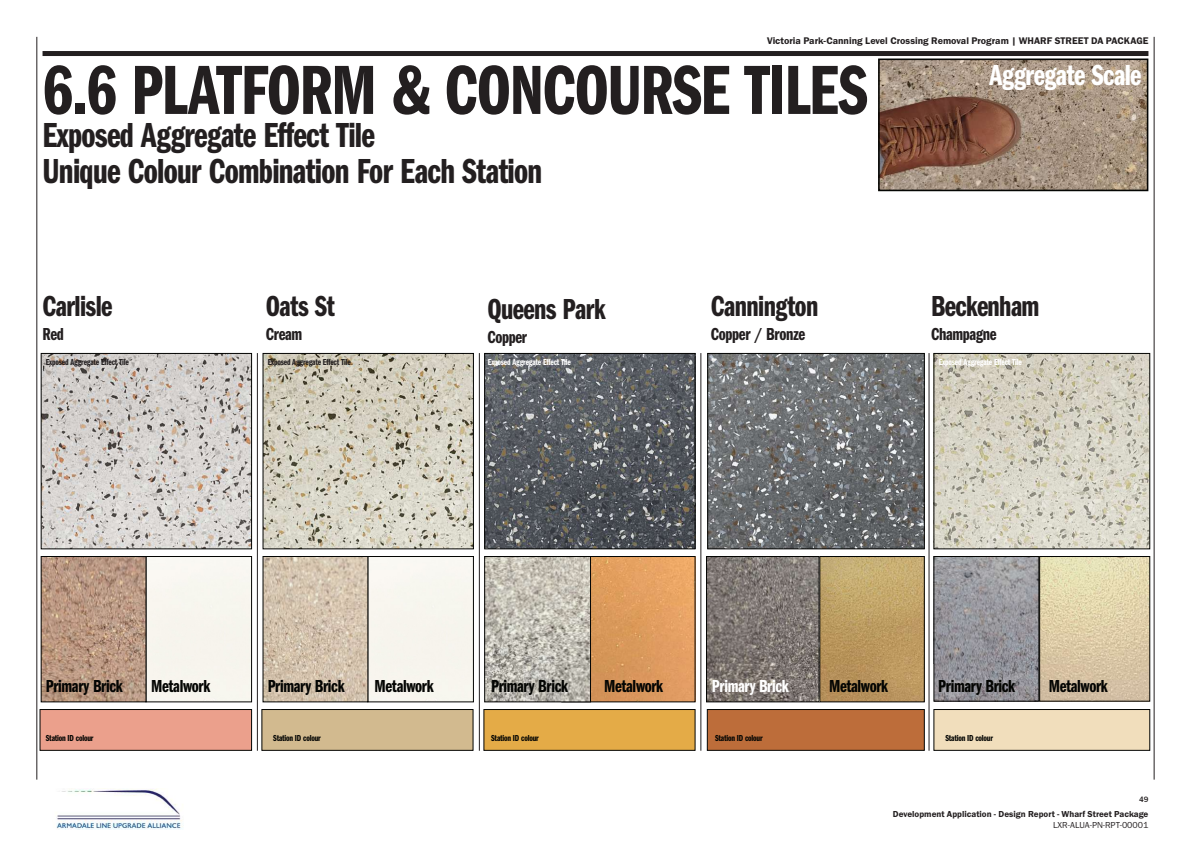
<style>
.page{position:relative;width:1191px;height:842px;background:#fff}
.page>*{position:absolute;margin:0;border:0;box-sizing:border-box;transform-origin:0 0}
.t1{font:72px "Franklin Gothic URW Com Dem";letter-spacing:-.02em;color:#231f20}
.t2{font:36px/36px "Franklin Gothic URW Com Dem";letter-spacing:-.02em;color:#231f20}
.t3{font:30px "Franklin Gothic URW Com Dem";letter-spacing:-.02em;color:#231f20}
.t4{font:30px "Franklin Gothic URW Com Dem";letter-spacing:-.015em;color:#fff}
.t5{font:18px "Franklin Gothic URW Com Dem";letter-spacing:-.02em;color:#040503}
.t6{font:18px "Franklin Gothic URW Com Dem";letter-spacing:-.02em;color:#231f20}
.t7{font:18px "Franklin Gothic URW Com Dem";letter-spacing:-.02em;color:#fff}
.t8{font:10px "Franklin Gothic URW Dem";color:#231f20}
.t9{font:9px "Franklin Gothic URW Com Dem";letter-spacing:-.02em;color:#040503}
.t10{font:9px "Franklin Gothic URW Dem";color:#231f20}
.t11{font:9px "Franklin Gothic URW Com Dem";letter-spacing:-.02em;color:#231f20}
.t12{font:9px "Franklin Gothic URW Com Dem";letter-spacing:-.02em;color:#fff}
.t13{font:9px "Franklin Gothic URW Boo";color:#231f20}
.t14{font:500 8px "Franklin Gothic URW";color:#231f20}
</style>
<div class="page">
<img style="left:265px;top:558px;width:207px;height:142px">
<div style="left:367px;top:556px;width:107px;height:146px;border:1px solid #040503"></div>
<img style="left:708px;top:558px;width:214px;height:142px">
<div style="left:819px;top:556px;width:105px;height:146px;border:1px solid #040503"></div>
<img style="left:591px;top:558px;width:102px;height:142px">
<img style="left:935px;top:558px;width:213px;height:141px">
<div style="left:1039px;top:556px;width:111px;height:145px;border:1px solid #040503"></div>
<img style="left:43px;top:558px;width:207px;height:142px">
<div style="left:146px;top:556px;width:106px;height:146px;border:1px solid #040503"></div>
<div style="left:40px;top:709px;width:212px;height:42px;background:#eba08c;border:1px solid #040503"></div>
<div style="left:261px;top:709px;width:212px;height:42px;background:#d2ba8f;border:1px solid #040503"></div>
<div style="left:483px;top:709px;width:212px;height:42px;background:#e4ab47;border:1px solid #040503"></div>
<div style="left:707px;top:709px;width:217px;height:42px;background:#bd6d3a;border:1px solid #040503"></div>
<div style="left:933px;top:709px;width:217px;height:42px;background:#f1debc;border:1px solid #040503"></div>
<hr style="left:479px;top:353px;width:1px;height:398px;background:#231f20">
<hr style="left:257px;top:353px;width:1px;height:398px;background:#231f20">
<hr style="left:700px;top:353px;width:1px;height:398px;background:#231f20">
<hr style="left:928px;top:353px;width:1px;height:398px;background:#231f20">
<hr style="left:37px;top:37px;width:1px;height:743px;background:#231f20">
<hr style="left:1153px;top:37px;width:1px;height:743px;background:#231f20">
<div style="left:43px;top:51px;width:1105px;height:5px;background:#231f20"></div>
<img style="left:43px;top:355px;width:207px;height:192px">
<div style="left:41px;top:353px;width:211px;height:196px;border:1px solid #040503"></div>
<div style="left:41px;top:556px;width:105px;height:146px;border:1px solid #040503"></div>
<img style="left:881px;top:62px;width:264px;height:126px">
<div style="left:878px;top:59px;width:270px;height:132px;border:2px solid #040503"></div>
<img style="left:265px;top:355px;width:207px;height:192px">
<div style="left:263px;top:353px;width:211px;height:196px;border:1px solid #040503"></div>
<img style="left:486px;top:355px;width:207px;height:192px">
<div style="left:484px;top:353px;width:211px;height:196px;border:1px solid #040503"></div>
<img style="left:935px;top:355px;width:213px;height:192px">
<div style="left:933px;top:353px;width:217px;height:196px;border:1px solid #040503"></div>
<img style="left:486px;top:558px;width:103px;height:142px">
<div style="left:484px;top:556px;width:107px;height:146px;border:1px solid #040503"></div>
<div style="left:706px;top:556px;width:113px;height:146px;border:1px solid #040503"></div>
<div style="left:933px;top:556px;width:106px;height:145px;border:1px solid #040503"></div>
<img style="left:709px;top:355px;width:213px;height:192px">
<div style="left:707px;top:353px;width:217px;height:196px;border:1px solid #040503"></div>
<img style="left:56px;top:789px;width:127px;height:41px">
<p class="t8" style="left:767px;top:34px;width:383px">Victoria Park-Canning Level Crossing Removal Program | WHARF STREET DA PACKAGE</p>
<h1 class="t1" style="left:43px;top:40px;width:826px">6.6 PLATFORM &amp; CONCOURSE TILES</h1>
<h2 class="t2" style="left:43px;top:115px;width:501px">Exposed Aggregate Effect Tile<br>Unique Colour Combination For Each Station</h2>
<h3 class="t4" style="left:989px;top:54px;width:154px">Aggregate Scale</h3>
<h3 class="t3" style="left:43px;top:285px;width:71px">Carlisle</h3>
<p class="t6" style="left:43px;top:321px;width:23px">Red</p>
<h3 class="t3" style="left:266px;top:285px;width:70px">Oats St</h3>
<p class="t6" style="left:266px;top:321px;width:38px">Cream</p>
<h3 class="t3" style="left:487px;top:288px;width:120px">Queens Park</h3>
<p class="t6" style="left:487px;top:324px;width:41px">Copper</p>
<h3 class="t3" style="left:711px;top:285px;width:109px">Cannington</h3>
<p class="t6" style="left:711px;top:321px;width:96px">Copper / Bronze</p>
<h3 class="t3" style="left:931px;top:285px;width:110px">Beckenham</h3>
<p class="t6" style="left:931px;top:321px;width:67px">Champagne</p>
<p class="t11" style="left:46px;top:356px;width:85px">Exposed Aggregate Effect Tile</p>
<p class="t11" style="left:268px;top:356px;width:85px">Exposed Aggregate Effect Tile</p>
<p class="t12" style="left:488px;top:356px;width:85px">Exposed Aggregate Effect Tile</p>
<p class="t12" style="left:938px;top:356px;width:85px">Exposed Aggregate Effect Tile</p>
<p class="t5" style="left:46px;top:673px;width:79px">Primary Brick</p>
<p class="t5" style="left:268px;top:673px;width:79px">Primary Brick</p>
<p class="t5" style="left:491px;top:673px;width:79px">Primary Brick</p>
<p class="t5" style="left:604px;top:673px;width:61px">Metalwork</p>
<p class="t7" style="left:712px;top:673px;width:79px">Primary Brick</p>
<p class="t5" style="left:829px;top:673px;width:61px">Metalwork</p>
<p class="t5" style="left:938px;top:673px;width:79px">Primary Brick</p>
<p class="t5" style="left:1048px;top:673px;width:61px">Metalwork</p>
<p class="t5" style="left:151px;top:673px;width:61px">Metalwork</p>
<p class="t5" style="left:374px;top:673px;width:61px">Metalwork</p>
<p class="t9" style="left:46px;top:732px;width:49px">Station ID colour</p>
<p class="t9" style="left:273px;top:732px;width:49px">Station ID colour</p>
<p class="t9" style="left:491px;top:732px;width:49px">Station ID colour</p>
<p class="t9" style="left:715px;top:732px;width:49px">Station ID colour</p>
<p class="t9" style="left:945px;top:732px;width:49px">Station ID colour</p>
<p class="t14" style="left:1139px;top:794px;width:11px">49</p>
<p class="t10" style="left:893px;top:808px;width:257px">Development Application - Design Report - Wharf Street Package</p>
<p class="t13" style="left:1053px;top:819px;width:97px">LXR-ALUA-PN-RPT-00001</p>
</div>
